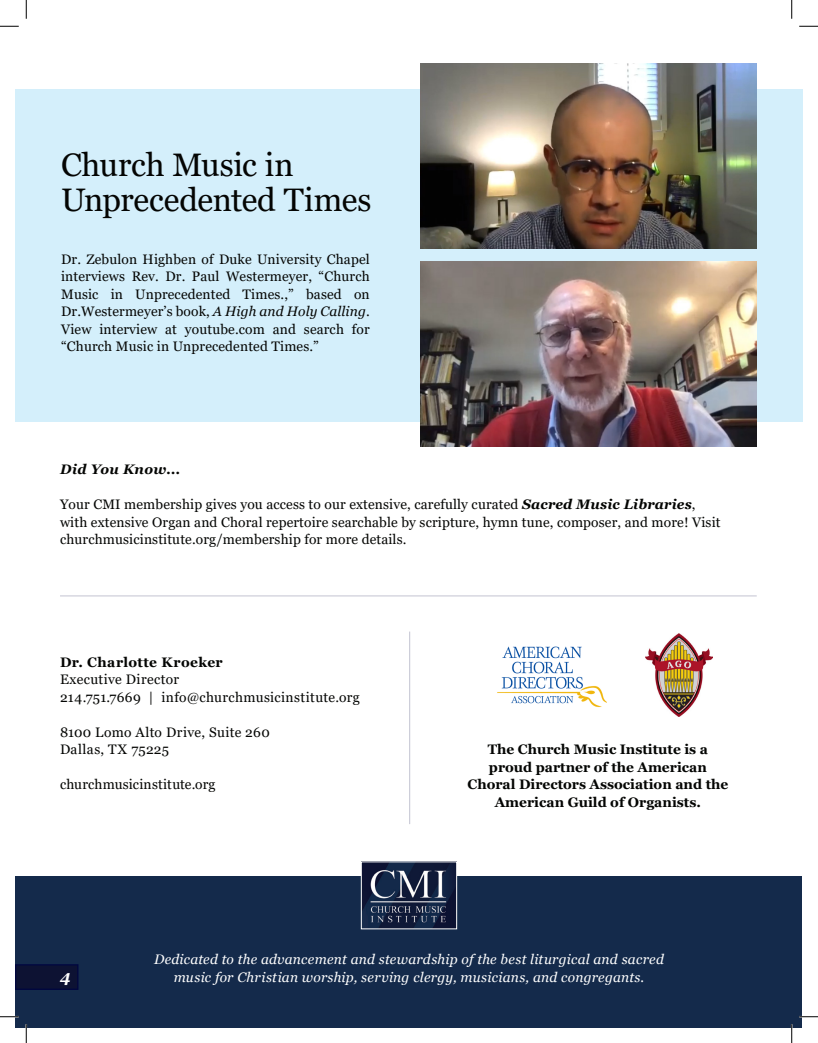
<style>
.page{position:relative;width:818px;height:1043px;background:#fff}
.page>*{position:absolute;margin:0;border:0;box-sizing:border-box;transform-origin:0 0}
.t1{font:32.5px/35px "Georgia";letter-spacing:-.01em;color:#040503}
.t2{font:italic 700 16.25px "Georgia";color:#fff}
.t3{font:13.75px/17.5px "Georgia";letter-spacing:.01em;color:#040503;text-align:justify}
.t4{font:italic 13.75px/17.5px "Georgia";letter-spacing:.015em;color:#fff;text-align:center}
.t5{font:700 13.75px/17.5px "Georgia";color:#040503;text-align:center}
.t6{font:700 13.75px "Georgia";letter-spacing:.03em;color:#040503}
.t7{font:13.75px "Georgia";letter-spacing:.03em;color:#040503}
.t8{font:italic 700 13.75px "Georgia";letter-spacing:.025em;color:#040503}
.s1{font-style:italic}
.s2{font-weight:700;font-style:italic}
</style>
<div class="page">
<img style="left:497px;top:646px;width:109px;height:62px">
<img style="left:645px;top:634px;width:67px;height:82px">
<div style="left:15px;top:89px;width:787px;height:332px;background:#d4effb"></div>
<hr style="left:409px;top:631px;width:1px;height:193px;background:#000640">
<hr style="left:60px;top:595px;width:696px;height:1px;background:#000640">
<div style="left:16px;top:875px;width:786px;height:152px;background:#142a4b"></div>
<img style="left:363px;top:863px;width:92px;height:64px">
<div style="left:361px;top:861px;width:96px;height:68px;border:1px solid #fff"></div>
<img style="left:420px;top:261px;width:336px;height:185px">
<div style="left:16px;top:964px;width:62px;height:25px;background:#0d1233"></div>
<div style="left:15px;top:964px;width:63px;height:25px;border:1px solid #000640"></div>
<img style="left:420px;top:64px;width:336px;height:185px">
<svg style="left:0;top:25px;width:19px;height:2px"></svg>
<svg style="left:799px;top:25px;width:19px;height:2px"></svg>
<svg style="left:0;top:1015px;width:19px;height:2px"></svg>
<svg style="left:799px;top:1015px;width:19px;height:2px"></svg>
<svg style="left:25px;top:0;width:2px;height:19px"></svg>
<svg style="left:25px;top:1024px;width:2px;height:18px"></svg>
<svg style="left:791px;top:0;width:1px;height:19px"></svg>
<svg style="left:790px;top:1024px;width:2px;height:18px"></svg>
<p class="t1" style="left:61px;top:148px;width:312px">Church Music in<br>Unprecedented Times</p>
<p class="t3" style="left:61px;top:251px;width:310px">Dr. Zebulon Highben of Duke University Chapel interviews Rev. Dr. Paul Westermeyer, “Church Music in Unprecedented Times.,” based on Dr.Westermeyer’s book, <span class="s1">A High and Holy Calling</span>.<br>View interview at youtube.com and search for “Church Music in Unprecedented Times.”</p>
<p class="t8" style="left:60px;top:460px;width:122px">Did You Know...</p>
<p class="t3" style="left:60px;top:496px;width:662px;text-align:left">Your CMI membership gives you access to our extensive, carefully curated <span class="s2">Sacred Music Libraries</span>, with extensive Organ and Choral repertoire searchable by scripture, hymn tune, composer, and more! Visit churchmusicinstitute.org/membership for more details.</p>
<p class="t6" style="left:60px;top:653px;width:164px">Dr. Charlotte Kroeker</p>
<p class="t7" style="left:60px;top:671px;width:121px">Executive Director</p>
<p class="t3" style="left:60px;top:688px;width:301px">214.751.7669 | info@churchmusicinstitute.org</p>
<p class="t3" style="left:60px;top:723px;width:211px">8100 Lomo Alto Drive, Suite 260</p>
<p class="t3" style="left:60px;top:741px;width:111px">Dallas, TX 75225</p>
<p class="t3" style="left:60px;top:776px;width:157px">churchmusicinstitute.org</p>
<p class="t5" style="left:467px;top:740px;width:262px">The Church Music Institute is a proud partner of the American<br>Choral Directors Association and the<br>American Guild of Organists.</p>
<p class="t2" style="left:60px;top:965px;width:12px">4</p>
<p class="t4" style="left:154px;top:950px;width:511px">Dedicated to the advancement and stewardship of the best liturgical and sacred music for Christian worship, serving clergy, musicians, and congregants.</p>
</div>
